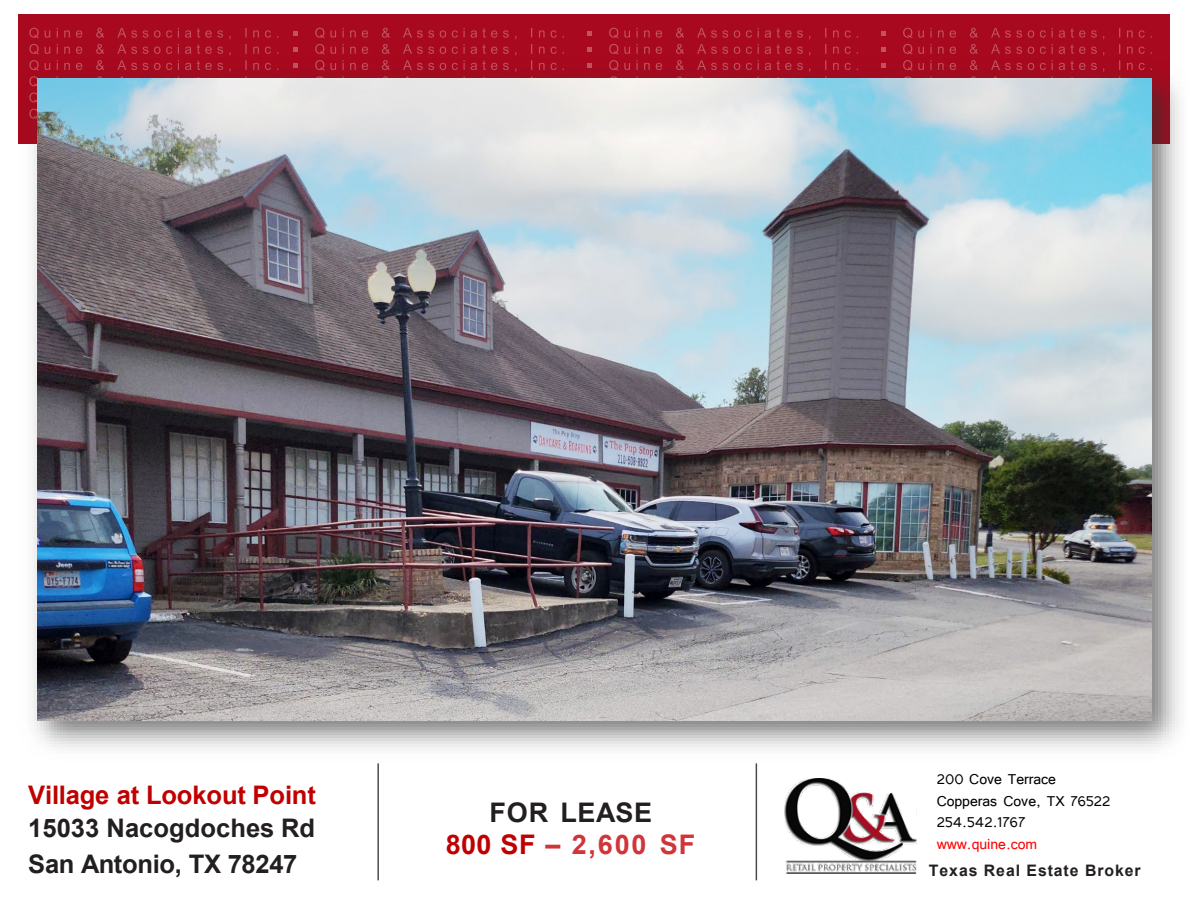
<style>
.page{position:relative;width:1188px;height:918px;background:#fff}
.page>*{position:absolute;margin:0;border:0;box-sizing:border-box;transform-origin:0 0}
.t1{font:700 27px/32.4px "Arial";letter-spacing:.02em;color:#231f20;text-align:center}
.t2{font:700 25.5px "Arial";color:#231f20}
.t3{font:700 25.5px "Arial";letter-spacing:-.005em;color:#c00000}
.t4{font:18px/21.6px "Tunga";letter-spacing:-.005em;color:#000}
.t5{font:700 15.9px "Arial";letter-spacing:.06em;color:#231f20}
.s1{color:#c00000}
.s2{color:#d13439}
.s3{color:#f00}
</style>
<div class="page">
<div style="left:18px;top:14px;width:1152px;height:129px;background:#a8091e"></div>
<svg style="left:293px;top:31px;width:5px;height:4px"></svg>
<svg style="left:587px;top:31px;width:5px;height:4px"></svg>
<svg style="left:881px;top:31px;width:5px;height:4px"></svg>
<svg style="left:293px;top:47px;width:5px;height:5px"></svg>
<svg style="left:587px;top:47px;width:5px;height:5px"></svg>
<svg style="left:881px;top:47px;width:5px;height:5px"></svg>
<svg style="left:29px;top:28px;width:249px;height:27px"></svg>
<svg style="left:315px;top:28px;width:249px;height:27px"></svg>
<svg style="left:609px;top:28px;width:249px;height:27px"></svg>
<svg style="left:903px;top:28px;width:249px;height:27px"></svg>
<hr style="left:378px;top:763px;width:1px;height:117px;background:#231f20">
<hr style="left:377px;top:763px;width:1px;height:117px;background:#231f20">
<img style="left:785px;top:778px;width:132px;height:95px">
<hr style="left:756px;top:763px;width:1px;height:117px;background:#231f20">
<img style="left:18px;top:55px;width:1163px;height:712px">
<img style="left:38px;top:79px;width:1113px;height:642px">
<p class="t3" style="left:28px;top:777px;width:289px">Village at Lookout Point</p>
<p class="t2" style="left:28px;top:811px;width:288px">15033 Nacogdoches Rd</p>
<p class="t2" style="left:28px;top:847px;width:271px">San Antonio, TX 78247</p>
<p class="t1" style="left:446px;top:796px;width:251px">FOR LEASE<br><span class="s1">800 SF</span> <span class="s2">– 2,600 SF</span></p>
<p class="t4" style="left:937px;top:767px;width:175px">200 Cove Terrace<br>Copperas Cove, TX 76522<br>254.542.1767 <span class="s3">www.quine.com</span></p>
<p class="t5" style="left:929px;top:859px;width:213px">Texas Real Estate Broker</p>
</div>
